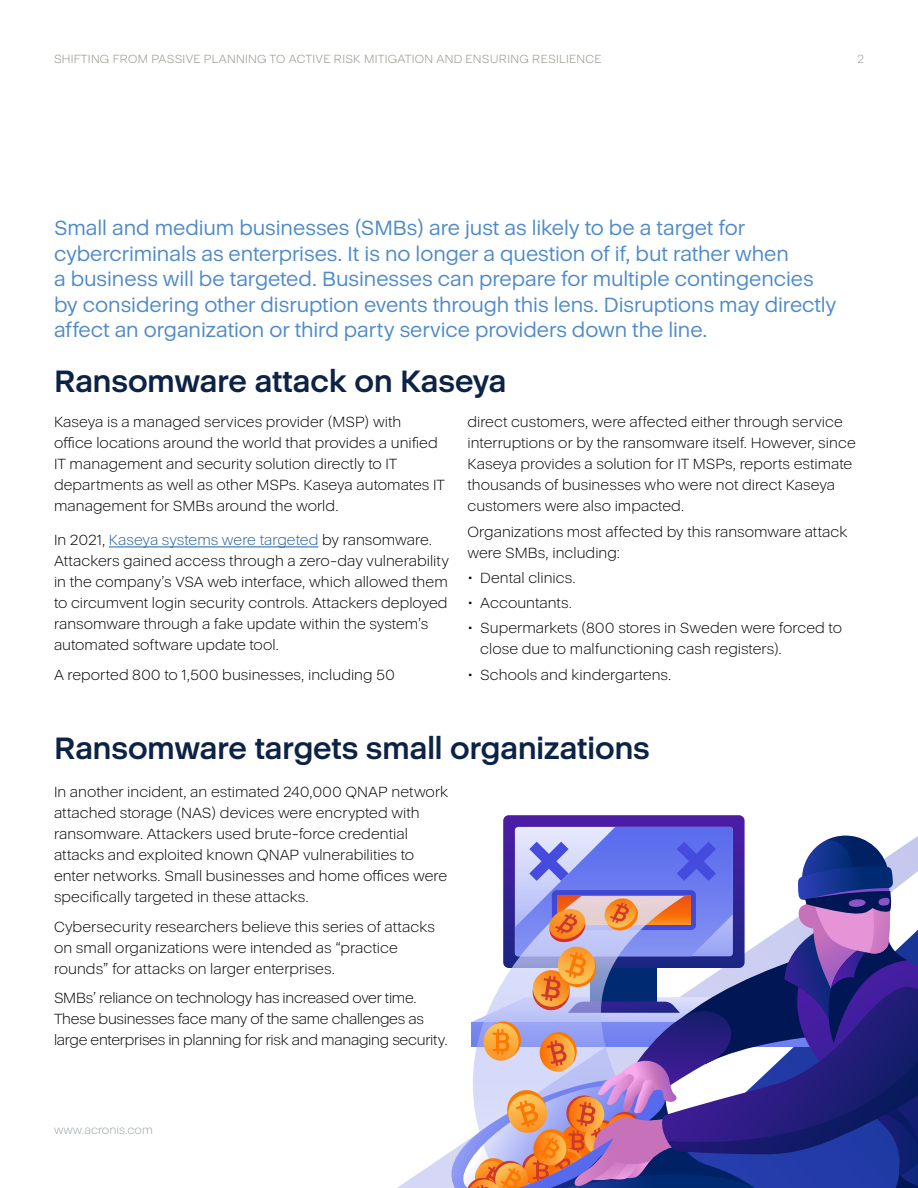
<style>
.page{position:relative;width:918px;height:1188px;background:#fff}
.page>*{position:absolute;margin:0;border:0;box-sizing:border-box;transform-origin:0 0}
.t1{font:700 31.5px "Acronis Cyber";color:#0d2345}
.t2{font:21px/25.5px "Acronis Cyber";letter-spacing:-.005em;color:#4e8ac9}
.t3{font:300 15px/21px "Acronis Cyber";color:#000}
.t4{font:300 12px "Acronis Cyber";letter-spacing:.02em;color:#918e87}
.t5{font:300 12px "Acronis Cyber";color:#97a0a4}
.s1{color:#215e9e}
</style>
<div class="page">
<svg style="left:403px;top:1158px;width:38px;height:30px"></svg>
<svg style="left:441px;top:815px;width:477px;height:373px"></svg>
<hr style="left:109px;top:547px;width:209px;height:1px;background:#215e9e">
<p class="t4" style="left:54px;top:52px;width:549px">SHIFTING FROM PASSIVE PLANNING TO ACTIVE RISK MITIGATION AND ENSURING RESILIENCE</p>
<p class="t5" style="left:857px;top:52px;width:8px">2</p>
<p class="t2" style="left:54px;top:215px;width:784px">Small and medium businesses (SMBs) are just as likely to be a target for cybercriminals as enterprises. It is no longer a question of if, but rather when<br>a business will be targeted. Businesses can prepare for multiple contingencies by considering other disruption events through this lens. Disruptions may directly affect an organization or third party service providers down the line.</p>
<h1 class="t1" style="left:54px;top:362px;width:454px">Ransomware attack on Kaseya</h1>
<p class="t3" style="left:54px;top:412px;width:393px">Kaseya is a managed services provider (MSP) with<br>office locations around the world that provides a unified IT management and security solution directly to IT departments as well as other MSPs. Kaseya automates IT management for SMBs around the world.</p>
<p class="t3" style="left:54px;top:529px;width:396px">In 2021, <span class="s1">Kaseya systems were targeted</span> by ransomware.<br>Attackers gained access through a zero-day vulnerability in the company’s VSA web interface, which allowed them to circumvent login security controls. Attackers deployed ransomware through a fake update within the system’s automated software update tool.</p>
<p class="t3" style="left:54px;top:664px;width:343px">A reported 800 to 1,500 businesses, including 50</p>
<p class="t3" style="left:468px;top:412px;width:390px">direct customers, were affected either through service interruptions or by the ransomware itself. However, since Kaseya provides a solution for IT MSPs, reports estimate thousands of businesses who were not direct Kaseya customers were also impacted.</p>
<p class="t3" style="left:468px;top:521px;width:382px">Organizations most affected by this ransomware attack were SMBs, including:</p>
<p class="t3" style="left:468px;top:567px;width:110px">• Dental clinics.</p>
<p class="t3" style="left:468px;top:592px;width:106px">• Accountants.</p>
<p class="t3" style="left:480px;top:618px;width:363px;text-indent:-13px">• Supermarkets (800 stores in Sweden were forced to close due to malfunctioning cash registers).</p>
<p class="t3" style="left:468px;top:664px;width:205px">• Schools and kindergartens.</p>
<h1 class="t1" style="left:54px;top:729px;width:597px">Ransomware targets small organizations</h1>
<p class="t3" style="left:54px;top:782px;width:396px">In another incident, an estimated 240,000 QNAP network attached storage (NAS) devices were encrypted with ransomware. Attackers used brute-force credential attacks and exploited known QNAP vulnerabilities to enter networks. Small businesses and home offices were specifically targeted in these attacks.</p>
<p class="t3" style="left:54px;top:916px;width:382px">Cybersecurity researchers believe this series of attacks on small organizations were intended as “practice rounds” for attacks on larger enterprises.</p>
<p class="t3" style="left:54px;top:988px;width:395px">SMBs’ reliance on technology has increased over time.<br>These businesses face many of the same challenges as large enterprises in planning for risk and managing security.</p>
<p class="t5" style="left:54px;top:1123px;width:100px">www.acronis.com</p>
</div>
